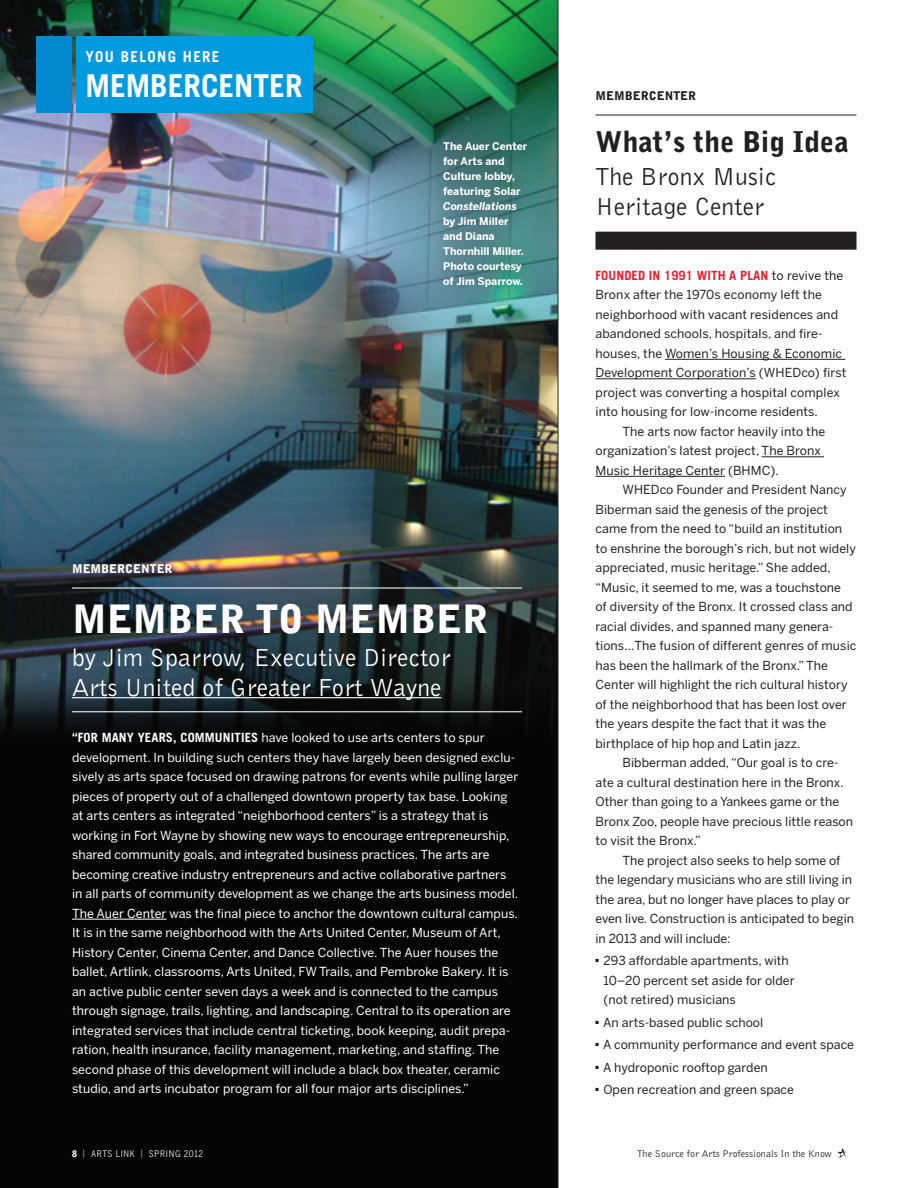
<style>
.page{position:relative;width:918px;height:1188px;background:#fff}
.page>*{position:absolute;margin:0;border:0;box-sizing:border-box;transform-origin:0 0}
.Heading_level_1_w_su{font:900 39px "Bell Gothic BT";color:#fff}
.BODY_FEATURE{font:700 31.5px "Trade Gothic";color:#fff}
.Heading_level_2_w_su{font:900 28.5px "Bell Gothic BT";color:#231f20}
.Head_level_3{font:25.5px/30px "Bell Gothic BT";color:#fff}
.Head_level_4{font:25.5px/30px "Bell Gothic BT";color:#231f20}
.BODY_FEATURE-2{font:700 15px "Trade Gothic";letter-spacing:.09em;color:#fff}
.BODY_SP_BEF{font:700 12.75px "Trade Gothic";letter-spacing:.01em;color:#ee1b2d}
.BODY_SP_BEF-2{font:12.3px/19.5px "Benton Sans";letter-spacing:.005em;color:#fff}
.Body_indent{font:12.3px/19.5px "Benton Sans";letter-spacing:.005em;color:#231f20}
.BODY_SP_BEF-3{font:12.3px/19.5px "Benton Sans";letter-spacing:.01em;color:#231f20}
.Heading_level_1_titl{font:900 12px "Bell Gothic BT";color:#231f20}
.Heading_level_1_titl-2{font:900 12px "Bell Gothic BT";color:#fff}
.caption_inset{font:700 10.5px/15px "Benton Sans";color:#fff}
.t1{font:10.2px "Bell Gothic BT";color:#231f20}
.t2{font:9px "Benton Sans Cond";letter-spacing:.08em;color:#fff}
.s1{font-style:italic}
.s2{font-family:"Trade Gothic";font-weight:700;font-size:12.75px}
.s3{font-family:"Benton Sans";font-weight:400;font-size:12.3px;color:#231f20}
.s4{font-weight:700}
.s5{font-weight:300}
</style>
<div class="page">
<img style="left:0;top:0;width:558px;height:1188px">
<div style="left:36px;top:36px;width:36px;height:76px;background:#0089cf"></div>
<div style="left:76px;top:36px;width:238px;height:76px;background:#009bde"></div>
<hr style="left:596px;top:115px;width:260px;height:1px;background:#231f20">
<div style="left:596px;top:232px;width:260px;height:18px;background:#231f20"></div>
<hr style="left:665px;top:359px;width:180px;height:1px;background:#231f20">
<hr style="left:596px;top:379px;width:160px;height:1px;background:#231f20">
<hr style="left:762px;top:457px;width:62px;height:1px;background:#231f20">
<hr style="left:596px;top:476px;width:129px;height:1px;background:#231f20">
<div style="left:422px;top:121px;width:121px;height:183px;background:#231f20;opacity:.75"></div>
<hr style="left:72px;top:588px;width:450px;height:1px;background:#fff">
<hr style="left:72px;top:711px;width:450px;height:1px;background:#fff">
<hr style="left:72px;top:697px;width:369px;height:1px;background:#fff">
<hr style="left:72px;top:919px;width:95px;height:1px;background:#fff">
<hr style="left:558px;top:0;width:1px;height:1188px;background:#231f20">
<svg style="left:837px;top:1148px;width:11px;height:10px"></svg>
<p class="BODY_FEATURE-2" style="left:86px;top:48px;width:135px">YOU BELONG HERE</p>
<p class="BODY_FEATURE" style="left:86px;top:66px;width:219px">MEMBERCENTER</p>
<p class="caption_inset" style="left:443px;top:139px;width:86px">The Auer Center for Arts and<br>Culture lobby, featuring Solar<br><span class="s1">Constellations </span>by Jim Miller and Diana<br>Thornhill Miller.<br>Photo courtesy of Jim Sparrow.</p>
<p class="Heading_level_1_titl-2" style="left:72px;top:561px;width:102px">MEMBERCENTER</p>
<p class="Heading_level_1_w_su" style="left:72px;top:594px;width:418px">MEMBER TO MEMBER</p>
<p class="Head_level_3" style="left:72px;top:641px;width:380px">by Jim Sparrow, Executive Director<br>Arts United of Greater Fort Wayne</p>
<p class="BODY_SP_BEF-2" style="left:72px;top:728px;width:448px"><span class="s2">“FOR MANY YEARS, COMMUNITIES</span> have looked to use arts centers to spur development. In building such centers they have largely been designed exclu&shy;sively as arts space focused on drawing patrons for events while pulling larger pieces of property out of a challenged downtown property tax base. Looking at arts centers as integrated “neighborhood centers” is a strategy that is working in Fort Wayne by showing new ways to encourage entrepreneurship, shared community goals, and integrated business practices. The arts are becoming creative industry entrepreneurs and active collaborative partners in all parts of community development as we change the arts business model.<br>The Auer Center was the final piece to anchor the downtown cultural campus.<br>It is in the same neighborhood with the Arts United Center, Museum of Art, History Center, Cinema Center, and Dance Collective. The Auer houses the ballet, Artlink, classrooms, Arts United, FW Trails, and Pembroke Bakery. It is an active public center seven days a week and is connected to the campus through signage, trails, lighting, and landscaping. Central to its operation are integrated services that include central ticketing, book keeping, audit prepa&shy;ration, health insurance, facility management, marketing, and staffing. The second phase of this development will include a black box theater, ceramic studio, and arts incubator program for all four major arts disciplines.”</p>
<p class="Heading_level_1_titl" style="left:596px;top:88px;width:102px">MEMBERCENTER</p>
<p class="Heading_level_2_w_su" style="left:596px;top:124px;width:254px">What’s the Big Idea</p>
<p class="Head_level_4" style="left:596px;top:161px;width:182px">The Bronx Music<br>Heritage Center</p>
<p class="BODY_SP_BEF" style="left:596px;top:267px;width:249px">FOUNDED IN 1991 WITH A PLAN <span class="s3">to revive the</span></p>
<p class="BODY_SP_BEF-3" style="left:595px;top:285px;width:252px">Bronx after the 1970s economy left the neighborhood with vacant residences and abandoned schools, hospitals, and fire&shy;houses, the Women’s Housing &amp; Economic Development Corporation’s (WHEDco) first project was converting a hospital complex into housing for low-income residents.</p>
<p class="Body_indent" style="left:595px;top:421px;width:231px;text-indent:27px">The arts now factor heavily into the organization’s latest project, The Bronx<br>Music Heritage Center (BHMC).</p>
<p class="Body_indent" style="left:595px;top:480px;width:263px;text-indent:27px">WHEDco Founder and President Nancy Biberman said the genesis of the project came from the need to “build an institution to enshrine the borough’s rich, but not widely appreciated, music heritage.” She added, “Music, it seemed to me, was a touchstone<br>of diversity of the Bronx. It crossed class and racial divides, and spanned many genera&shy;tions…The fusion of different genres of music has been the hallmark of the Bronx.” The Center will highlight the rich cultural history of the neighborhood that has been lost over the years despite the fact that it was the birthplace of hip hop and Latin jazz.</p>
<p class="Body_indent" style="left:595px;top:753px;width:259px;text-indent:27px">Bibberman added, “Our goal is to cre&shy;ate a cultural destination here in the Bronx.<br>Other than going to a Yankees game or the Bronx Zoo, people have precious little reason to visit the Bronx.”</p>
<p class="Body_indent" style="left:595px;top:850px;width:260px;text-indent:27px">The project also seeks to help some of the legendary musicians who are still living in the area, but no longer have places to play or even live. Construction is anticipated to begin in 2013 and will include:</p>
<p class="Body_indent" style="left:603px;top:951px;width:193px;text-indent:-8px">■ 293 affordable apartments, with<br>10–20 percent set aside for older (not retired) musicians</p>
<p class="Body_indent" style="left:595px;top:1012px;width:169px">■ An arts-based public school</p>
<p class="Body_indent" style="left:595px;top:1035px;width:260px">■ A community performance and event space</p>
<p class="Body_indent" style="left:595px;top:1057px;width:174px">■ A hydroponic rooftop garden</p>
<p class="Body_indent" style="left:595px;top:1080px;width:200px">■ Open recreation and green space</p>
<p class="t2" style="left:72px;top:1148px;width:133px"><span class="s4">8</span> <span class="s5">|</span> ARTS LINK <span class="s5">|</span> SPRING 2012</p>
<p class="t1" style="left:637px;top:1147px;width:196px">The Source for Arts Professionals In the Know</p>
</div>
